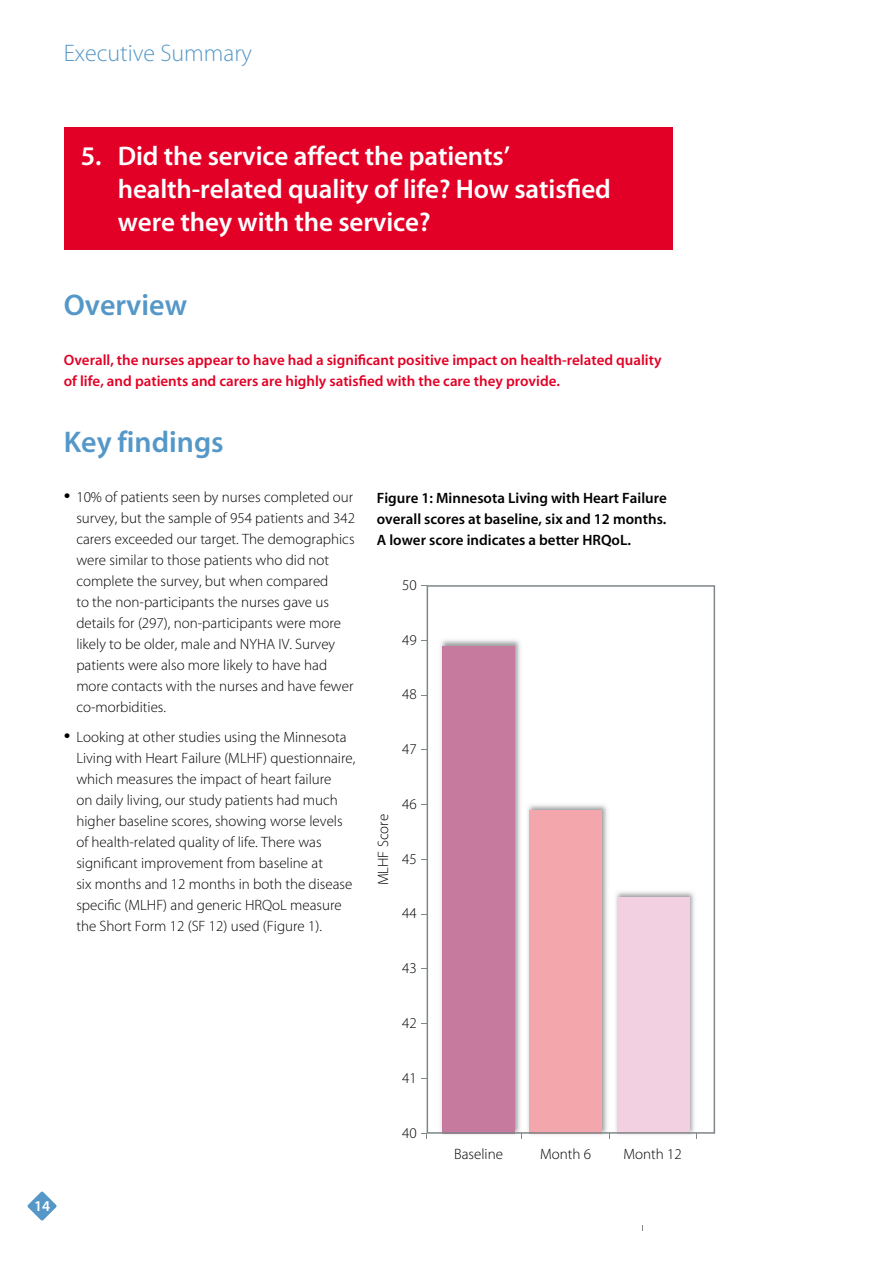
<style>
.page{position:relative;width:893px;height:1263px;background:#fff}
.page>*{position:absolute;margin:0;border:0;box-sizing:border-box;transform-origin:0 0}
.t1{font:30px "Myriad MM";color:#5598c8}
.t2{font:27px/33px "Myriad MM";letter-spacing:-.005em;color:#fff}
.t3{font:24px "Myriad MM";color:#5598c8}
.t4{font:15px/21px "Myriad MM";color:#000}
.t5{font:15px/21px "Myriad MM";color:#e20026}
.t6{font:15px "Myriad MM";color:#fff}
.s1{font-size:27px}
</style>
<div class="page">
<div style="left:64px;top:128px;width:609px;height:122px;background:#e20026"></div>
<svg style="left:28px;top:1192px;width:28px;height:28px"></svg>
<svg style="left:427px;top:585px;width:288px;height:549px"></svg>
<h3 class="t3" style="left:64px;top:41px;width:190px">Executive Summary</h3>
<h2 class="t2" style="left:118px;top:140px;width:495px;text-indent:-37px">5. Did the service affect the patients’ health-related quality of life? How satisfied were they with the service?</h2>
<h1 class="t1" style="left:64px;top:290px;width:125px">Overview</h1>
<p class="t5" style="left:64px;top:350px;width:599px">Overall, the nurses appear to have had a significant positive impact on health-related quality of life, and patients and carers are highly satisfied with the care they provide.</p>
<h1 class="t1" style="left:64px;top:428px;width:161px">Key findings</h1>
<p class="t4" style="left:76px;top:487px;width:280px;text-indent:-13px"><span class="s1">•</span> 10% of patients seen by nurses completed our survey, but the sample of 954 patients and 342 carers exceeded our target. The demographics were similar to those patients who did not complete the survey, but when compared<br>to the non-participants the nurses gave us details for (297), non-participants were more likely to be older, male and NYHA IV. Survey patients were also more likely to have had more contacts with the nurses and have fewer co-morbidities.</p>
<p class="t4" style="left:76px;top:727px;width:280px;text-indent:-13px"><span class="s1">•</span> Looking at other studies using the Minnesota Living with Heart Failure (MLHF) questionnaire, which measures the impact of heart failure<br>on daily living, our study patients had much higher baseline scores, showing worse levels of health-related quality of life. There was significant improvement from baseline at<br>six months and 12 months in both the disease specific (MLHF) and generic HRQoL measure the Short Form 12 (SF 12) used (Figure 1).</p>
<p class="t4" style="left:377px;top:488px;width:292px;text-align:justify">Figure 1: Minnesota Living with Heart Failure overall scores at baseline, six and 12 months.<br>A lower score indicates a better HRQoL.</p>
<p class="t4" style="left:402px;top:575px;width:16px">50</p>
<p class="t4" style="left:402px;top:630px;width:16px">49</p>
<p class="t4" style="left:402px;top:684px;width:16px">48</p>
<p class="t4" style="left:402px;top:739px;width:16px">47</p>
<p class="t4" style="left:373px;top:885px;width:73px;rotate:-90deg">MLHF Score</p>
<p class="t4" style="left:402px;top:794px;width:16px">46</p>
<p class="t4" style="left:402px;top:849px;width:16px">45</p>
<p class="t4" style="left:402px;top:904px;width:16px">44</p>
<p class="t4" style="left:402px;top:958px;width:16px">43</p>
<p class="t4" style="left:402px;top:1013px;width:16px">42</p>
<p class="t6" style="left:34px;top:1198px;width:18px">14</p>
<p class="t4" style="left:402px;top:1068px;width:16px">41</p>
<p class="t4" style="left:402px;top:1123px;width:16px">40</p>
<p class="t4" style="left:454px;top:1144px;width:50px">Baseline</p>
<p class="t4" style="left:540px;top:1144px;width:52px">Month 6</p>
<p class="t4" style="left:623px;top:1144px;width:60px">Month 12</p>
</div>
